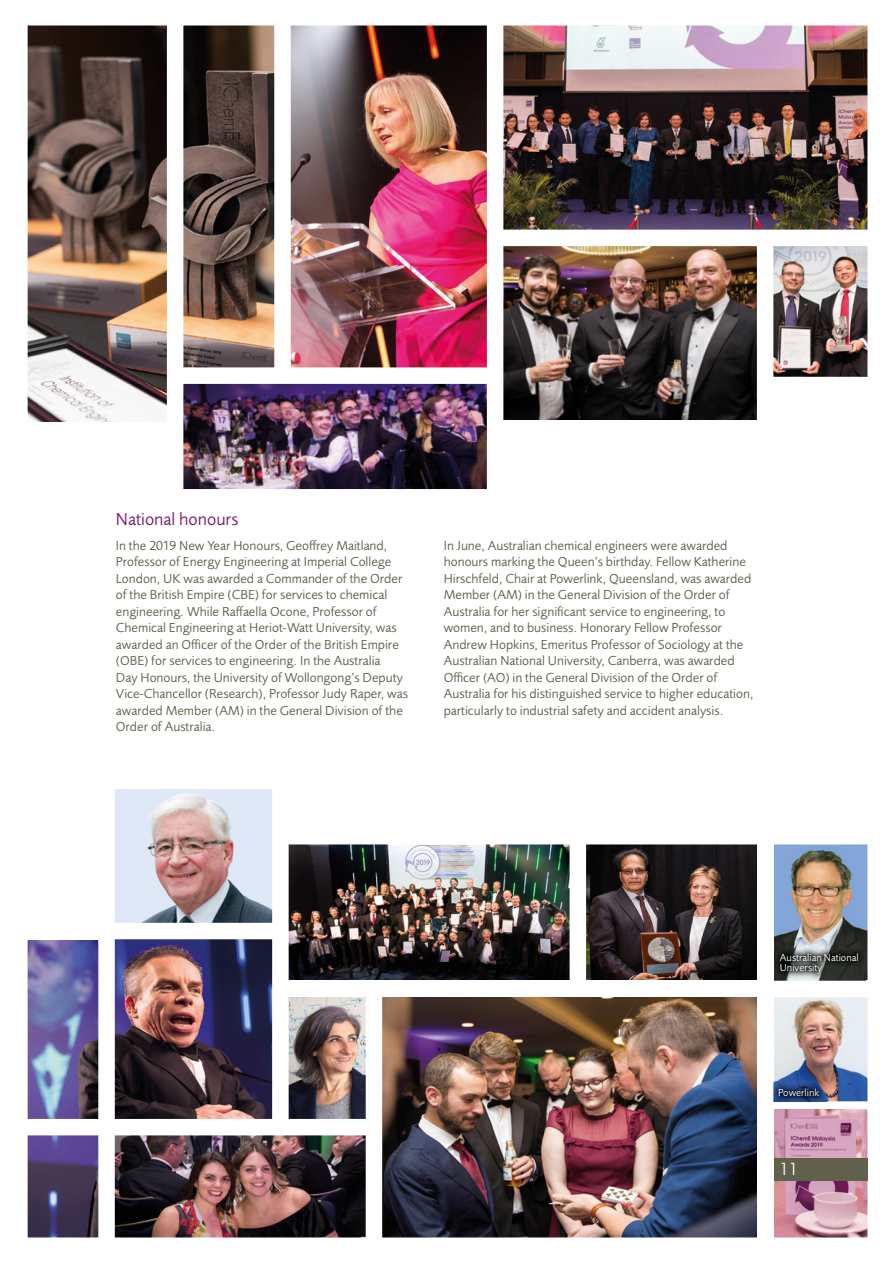
<style>
.page{position:relative;width:893px;height:1263px;background:#fff}
.page>*{position:absolute;margin:0;border:0;box-sizing:border-box;transform-origin:0 0}
.t1{font:18px "Foundry Sans";color:#7e1974}
.t2{font:16.5px "Te X Gyre Adventor";color:#fff}
.t3{font:13.5px/16.5px "Foundry Sans";color:#60604d}
.t4{font:10.5px/10.5px "Foundry Sans";color:#fff}
</style>
<div class="page">
<img style="left:28px;top:939px;width:244px;height:298px">
<img style="left:115px;top:1135px;width:251px;height:102px">
<img style="left:773px;top:246px;width:94px;height:131px">
<img style="left:382px;top:997px;width:375px;height:240px">
<img style="left:586px;top:844px;width:171px;height:136px">
<img style="left:774px;top:844px;width:93px;height:136px">
<img style="left:774px;top:1110px;width:93px;height:127px">
<img style="left:115px;top:789px;width:157px;height:134px">
<img style="left:289px;top:844px;width:281px;height:136px">
<img style="left:289px;top:997px;width:77px;height:122px">
<img style="left:503px;top:246px;width:254px;height:173px">
<img style="left:774px;top:997px;width:93px;height:104px">
<img style="left:28px;top:26px;width:246px;height:395px">
<img style="left:183px;top:384px;width:304px;height:105px">
<img style="left:291px;top:26px;width:196px;height:341px">
<img style="left:503px;top:26px;width:364px;height:204px">
<div style="left:17px;top:777px;width:94px;height:163px;background:#fff"></div>
<div style="left:98px;top:529px;width:17px;height:715px;background:#fff"></div>
<div style="left:167px;top:17px;width:16px;height:508px;background:#fff"></div>
<div style="left:11px;top:1119px;width:363px;height:16px;background:#fff"></div>
<div style="left:176px;top:367px;width:319px;height:17px;background:#fff"></div>
<img style="left:774px;top:945px;width:92px;height:36px">
<div style="left:774px;top:1158px;width:93px;height:22px;background:#60604d"></div>
<img style="left:773px;top:1081px;width:54px;height:21px">
<h1 class="t1" style="left:116px;top:509px;width:124px">National honours</h1>
<p class="t3" style="left:116px;top:537px;width:294px">In the 2019 New Year Honours, Geoffrey Maitland, Professor of Energy Engineering at Imperial College London, UK was awarded a Commander of the Order of the British Empire (CBE) for services to chemical engineering. While Raffaella Ocone, Professor of Chemical Engineering at Heriot-Watt University, was awarded an Officer of the Order of the British Empire (OBE) for services to engineering. In the Australia<br>Day Honours, the University of Wollongong’s Deputy Vice-Chancellor (Research), Professor Judy Raper, was awarded Member (AM) in the General Division of the Order of Australia.</p>
<p class="t3" style="left:444px;top:537px;width:311px">In June, Australian chemical engineers were awarded honours marking the Queen’s birthday. Fellow Katherine Hirschfeld, Chair at Powerlink, Queensland, was awarded Member (AM) in the General Division of the Order of Australia for her significant service to engineering, to women, and to business. Honorary Fellow Professor Andrew Hopkins, Emeritus Professor of Sociology at the Australian National University, Canberra, was awarded Officer (AO) in the General Division of the Order of Australia for his distinguished service to higher education, particularly to industrial safety and accident analysis.</p>
<p class="t4" style="left:780px;top:952px;width:80px">Australian National<br>University</p>
<p class="t4" style="left:778px;top:1087px;width:43px">Powerlink</p>
<p class="t2" style="left:779px;top:1156px;width:20px">11</p>
</div>
